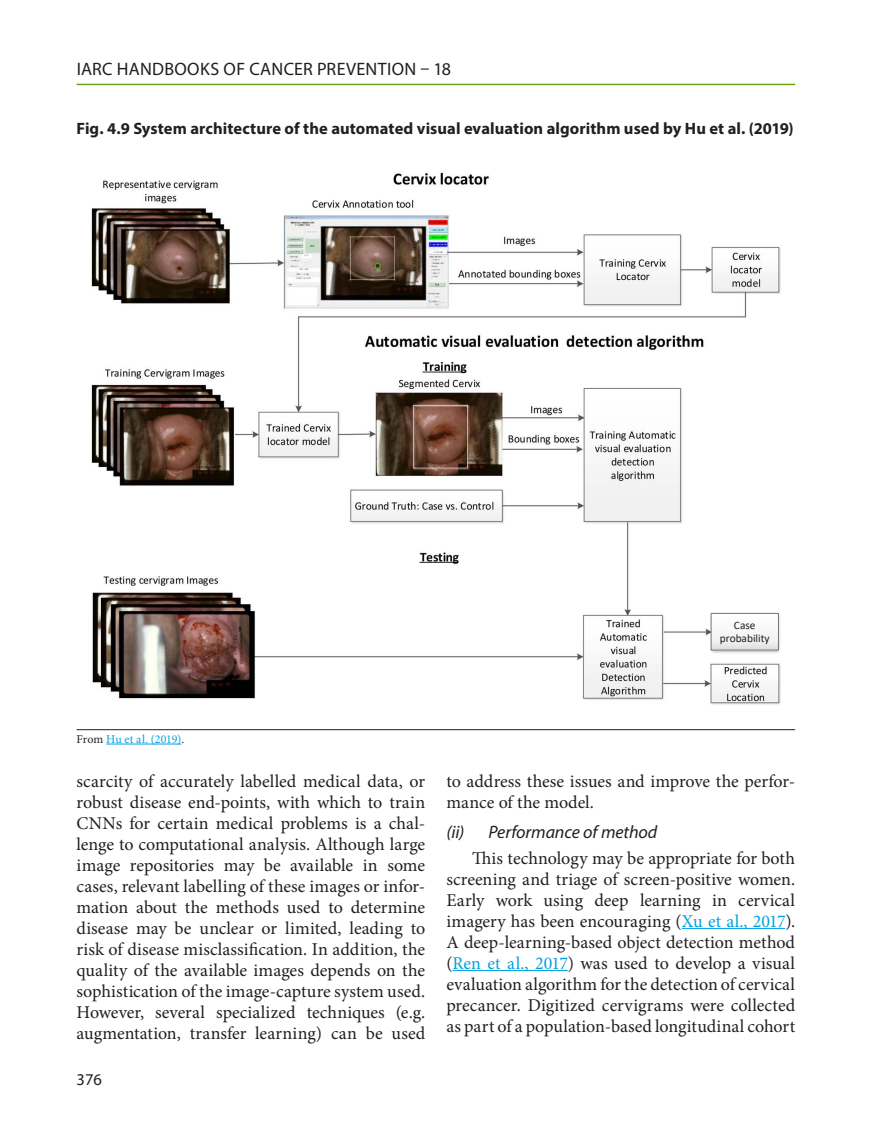
<style>
.page{position:relative;width:893px;height:1127px;background:#fff}
.page>*{position:absolute;margin:0;border:0;box-sizing:border-box;transform-origin:0 0}
.t1{font:18px/21px "Minion Pro";color:#231f20;text-align:justify}
.t2{font:18px "Myriad Pro";letter-spacing:.02em;color:#231f20}
.t3{font:italic 18px "Myriad Pro";letter-spacing:-.005em;color:#231f20}
.t4{font:700 16.5px "Myriad Pro";letter-spacing:.005em;color:#231f20}
.t5{font:16.5px "Myriad Pro";color:#231f20}
.t6{font:12px "Minion Pro";letter-spacing:.005em;color:#00a1e3}
.t7{font:11.4px/13.6px "Calibri";color:#231f20;text-align:center}
.s1{color:#231f20}
.s2{color:#00a1e3}
</style>
<div class="page">
<hr style="left:77px;top:84px;width:718px;height:1px;background:#6ea516">
<hr style="left:682px;top:928px;width:103px;height:1px;background:#00a1e3">
<hr style="left:452px;top:970px;width:116px;height:1px;background:#00a1e3">
<hr style="left:77px;top:729px;width:718px;height:1px;background:#231f20">
<hr style="left:106px;top:743px;width:75px;height:1px;background:#00a1e3">
<img style="left:91px;top:172px;width:690px;height:533px">
<div style="left:712px;top:610px;width:70px;height:43px;background:#fff"></div>
<img style="left:708px;top:611px;width:73px;height:44px">
<svg style="left:713px;top:615px;width:64px;height:33px"></svg>
<div style="left:711px;top:613px;width:68px;height:37px;border:1px solid #76787b"></div>
<p class="t2" style="left:77px;top:58px;width:376px">IARC HANDBOOKS OF CANCER PREVENTION – 18</p>
<p class="t4" style="left:77px;top:117px;width:719px">Fig. 4.9 System architecture of the automated visual evaluation algorithm used by Hu et al. (2019)</p>
<p class="t6" style="left:77px;top:731px;width:109px"><span class="s1">From</span> Hu et al. (2019)<span class="s1">.</span></p>
<p class="t7" style="left:720px;top:618px;width:51px">Case probability</p>
<p class="t1" style="left:77px;top:771px;width:350px">scarcity of accurately labelled medical data, or robust disease end-points, with which to train CNNs for certain medical problems is a chal&shy;lenge to computational analysis. Although large image repositories may be available in some cases, relevant labelling of these images or infor&shy;mation about the methods used to determine disease may be unclear or limited, leading to risk of disease misclassification. In addition, the quality of the available images depends on the sophistication of the image-capture system used.<br>However, several specialized techniques (e.g. augmentation, transfer learning) can be used</p>
<p class="t1" style="left:446px;top:771px;width:350px">to address these issues and improve the perfor&shy;mance of the model.</p>
<p class="t3" style="left:446px;top:821px;width:212px">(ii) Performance of method</p>
<p class="t1" style="left:446px;top:847px;width:350px;text-indent:26px">This technology may be appropriate for both screening and triage of screen-positive women.<br>Early work using deep learning in cervical imagery has been encouraging (<span class="s2">Xu et al., 2017</span>).<br>A deep-learning-based object detection method (<span class="s2">Ren et al., 2017</span>) was used to develop a visual evaluation algorithm for the detection of cervical precancer. Digitized cervigrams were collected as part of a population-based longitudinal cohort</p>
<p class="t5" style="left:77px;top:1069px;width:27px">376</p>
</div>
